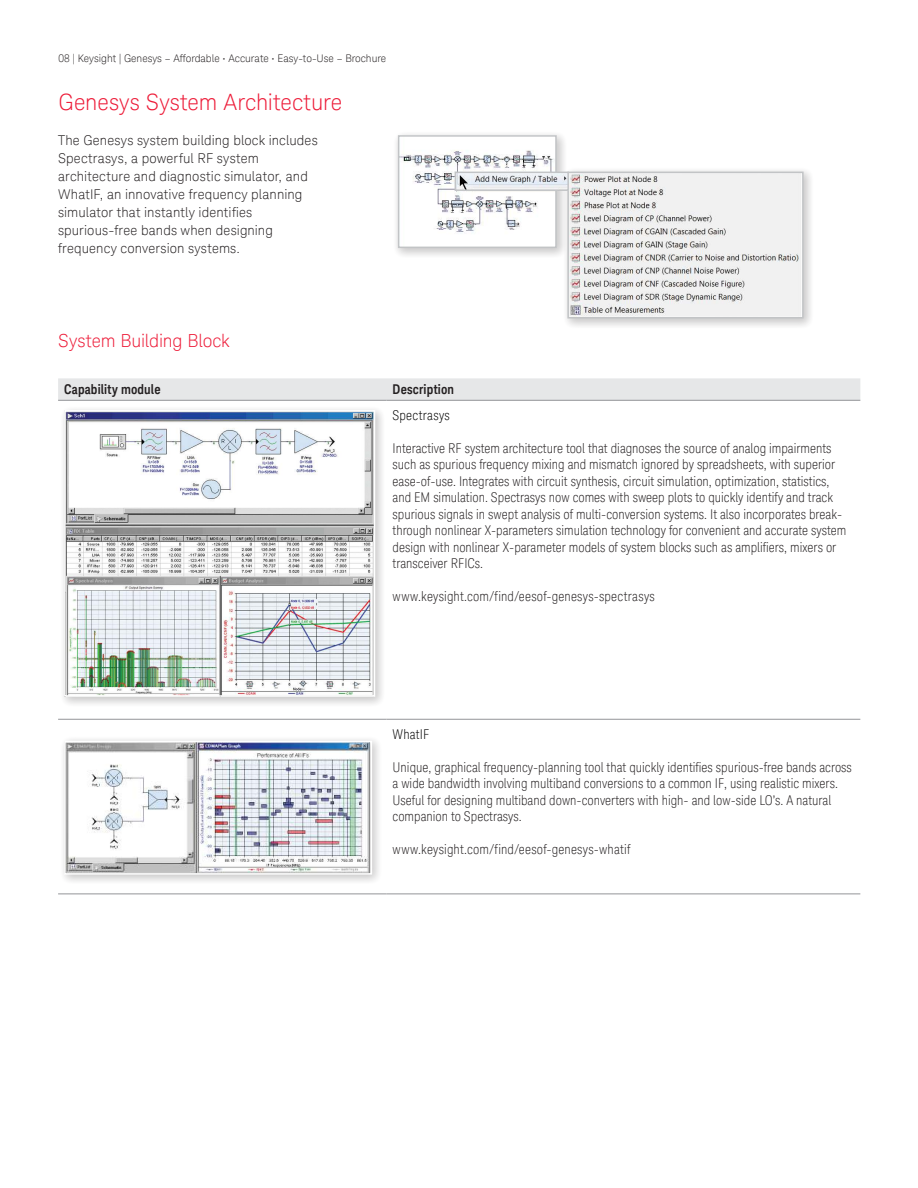
<style>
.page{position:relative;width:918px;height:1188px;background:#fff}
.page>*{position:absolute;margin:0;border:0;box-sizing:border-box;transform-origin:0 0}
.t1{font:300 22.5px "Keysight Sans";letter-spacing:-.005em;color:#ed1a37}
.t2{font:300 18px "Keysight Sans";letter-spacing:-.005em;color:#ed1a37}
.t3{font:300 condensed 13.5px/16.5px "Keysight Sans";color:#231f20}
.t4{font:300 13.5px/18px "Keysight Sans";letter-spacing:.01em;color:#231f20}
.t5{font:300 condensed 13.5px "Keysight Sans";letter-spacing:.02em;color:#231f20}
.t6{font:700 13.5px "Keysight Sans Condensed";letter-spacing:.01em;color:#231f20}
.t7{font:300 condensed 13.5px "Keysight Sans";letter-spacing:.015em;color:#020202}
.t8{font:300 10.5px "Keysight Sans";color:#231f20}
</style>
<div class="page">
<svg style="left:58px;top:378px;width:802px;height:22px;background:#e5e6e7"></svg>
<hr style="left:58px;top:400px;width:329px;height:1px;background:#939598">
<hr style="left:387px;top:400px;width:473px;height:1px;background:#939598">
<hr style="left:58px;top:719px;width:329px;height:1px;background:#939598">
<hr style="left:387px;top:719px;width:473px;height:1px;background:#939598">
<hr style="left:58px;top:894px;width:329px;height:1px;background:#939598">
<hr style="left:387px;top:894px;width:473px;height:1px;background:#939598">
<div style="left:59px;top:405px;width:328px;height:303px;background:#231f20;opacity:.25"></div>
<img style="left:67px;top:413px;width:305px;height:281px">
<div style="left:64px;top:410px;width:311px;height:287px;border:2px solid #fff"></div>
<div style="left:59px;top:736px;width:324px;height:150px;background:#231f20;opacity:.25"></div>
<img style="left:67px;top:744px;width:302px;height:128px">
<div style="left:64px;top:741px;width:308px;height:134px;border:2px solid #fff"></div>
<div style="left:393px;top:130px;width:175px;height:129px;background:#231f20;opacity:.25"></div>
<img style="left:401px;top:138px;width:153px;height:107px">
<div style="left:398px;top:135px;width:159px;height:113px;border:2px solid #c2c4c6"></div>
<div style="left:562px;top:166px;width:253px;height:163px;background:#231f20;opacity:.25"></div>
<img style="left:570px;top:175px;width:231px;height:141px">
<div style="left:567px;top:172px;width:237px;height:147px;border:2px solid #c2c4c6"></div>
<img style="left:458px;top:175px;width:108px;height:13px">
<div style="left:455px;top:172px;width:114px;height:19px;border:2px solid #c2c4c6"></div>
<p class="t8" style="left:59px;top:52px;width:329px">08 | Keysight | Genesys – Affordable • Accurate • Easy-to-Use – Brochure</p>
<h1 class="t1" style="left:59px;top:93px;width:285px">Genesys System Architecture</h1>
<p class="t4" style="left:58px;top:131px;width:261px">The Genesys system building block includes Spectrasys, a powerful RF system architecture and diagnostic simulator, and WhatIF, an innovative frequency planning simulator that instantly identiies spurious-free bands when designing frequency conversion systems.</p>
<h2 class="t2" style="left:58px;top:330px;width:173px">System Building Block</h2>
<p class="t6" style="left:64px;top:384px;width:98px">Capability module</p>
<p class="t6" style="left:393px;top:384px;width:63px">Description</p>
<p class="t7" style="left:393px;top:410px;width:59px">Spectrasys</p>
<p class="t3" style="left:393px;top:441px;width:455px">Interactive RF system architecture tool that diagnoses the source of analog impairments such as spurious frequency mixing and mismatch ignored by spreadsheets, with superior ease-of-use. Integrates with circuit synthesis, circuit simulation, optimization, statistics, and EM simulation. Spectrasys now comes with sweep plots to quickly identify and track spurious signals in swept analysis of multi-conversion systems. It also incorporates break&shy;through nonlinear X-parameters simulation technology for convenient and accurate system design with nonlinear X-parameter models of system blocks such as amplifiers, mixers or transceiver RFICs.</p>
<p class="t5" style="left:393px;top:591px;width:264px">www.keysight.com/find/eesof-genesys-spectrasys</p>
<p class="t7" style="left:393px;top:729px;width:38px">WhatIF</p>
<p class="t3" style="left:393px;top:760px;width:461px">Unique, graphical frequency-planning tool that quickly identifies spurious-free bands across a wide bandwidth involving multiband conversions to a common IF, using realistic mixers.<br>Useful for designing multiband down-converters with high- and low-side LO’s. A natural companion to Spectrasys.</p>
<p class="t3" style="left:393px;top:843px;width:239px">www.keysight.com/find/eesof-genesys-whatif</p>
</div>
